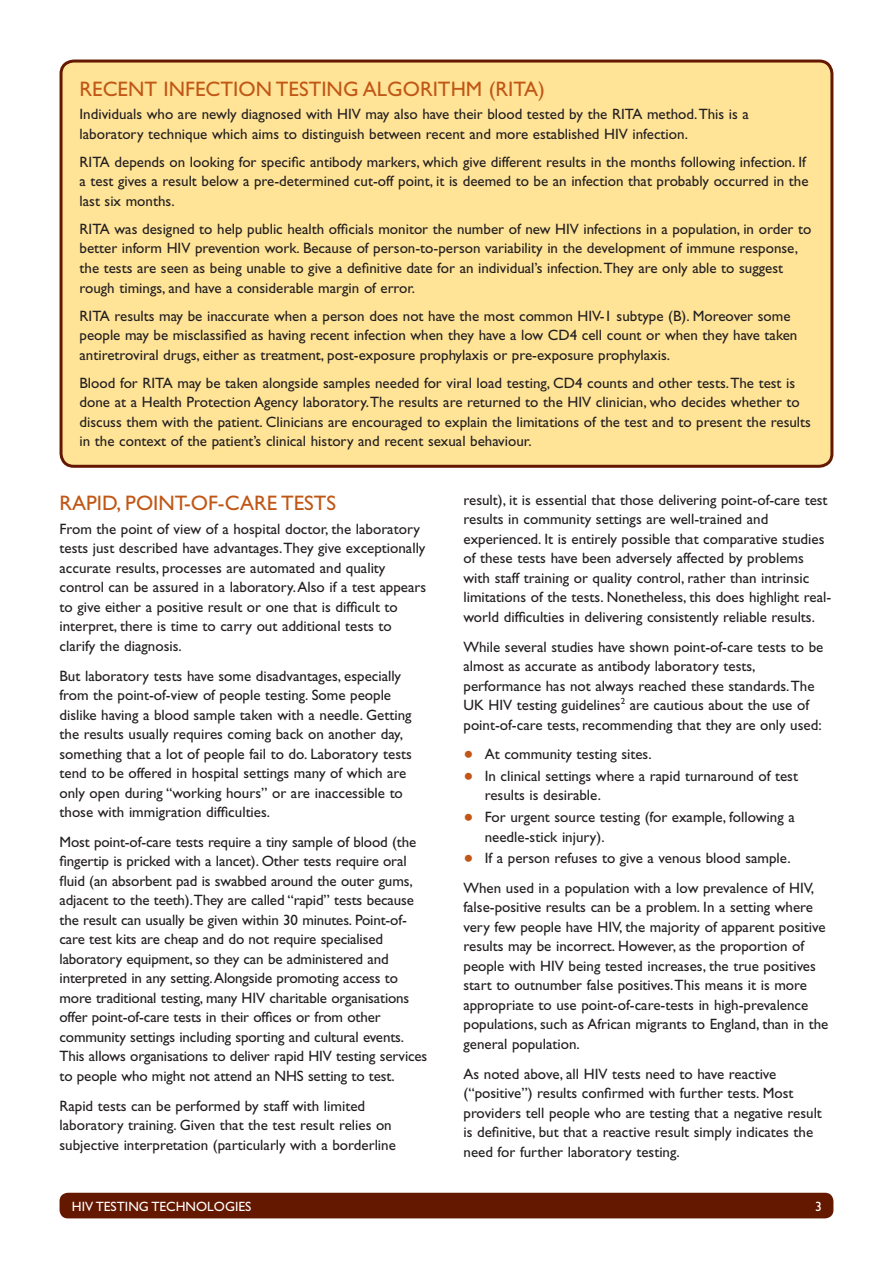
<style>
.page{position:relative;width:893px;height:1263px;background:#fff}
.page>*{position:absolute;margin:0;border:0;box-sizing:border-box;transform-origin:0 0}
._3_subhead{font:21px "Gill Sans";color:#c15716}
._1_body{font:15px/19.5px "Gill Sans";color:#231f20}
._2x_body_bullet_clos{font:15px/19.5px "Gill Sans";color:#231f20}
._2_body_bullet{font:15px "Gill Sans";color:#231f20}
.t1{font:13.5px "Gill Sans";color:#fff}
.s1{font-size:28.5px;color:#c15716}
</style>
<div class="page">
<div style="left:60px;top:1193px;width:773px;height:25px;background:#641800;border-radius:9px"></div>
<div style="left:61px;top:61px;width:771px;height:405px;background:#ffe497;border-radius:13px"></div>
<div style="left:60px;top:60px;width:773px;height:408px;border:3px solid #641800;border-radius:13px"></div>
<p class="_3_subhead" style="left:80px;top:77px;width:467px">RECENT INFECTION TESTING ALGORITHM (RITA)</p>
<p class="_1_body" style="left:80px;top:105px;width:671px">Individuals who are newly diagnosed with HIV may also have their blood tested by the RITA method. This is a laboratory technique which aims to distinguish between recent and more established HIV infection.</p>
<p class="_1_body" style="left:80px;top:152px;width:730px">RITA depends on looking for specific antibody markers, which give different results in the months following infection. If a test gives a result below a pre-determined cut-off point, it is deemed to be an infection that probably occurred in the last six months.</p>
<p class="_1_body" style="left:80px;top:219px;width:733px">RITA was designed to help public health officials monitor the number of new HIV infections in a population, in order to better inform HIV prevention work. Because of person-to-person variability in the development of immune response, the tests are seen as being unable to give a definitive date for an individual’s infection. They are only able to suggest rough timings, and have a considerable margin of error.</p>
<p class="_1_body" style="left:80px;top:306px;width:719px">RITA results may be inaccurate when a person does not have the most common HIV-1 subtype (B). Moreover some people may be misclassified as having recent infection when they have a low CD4 cell count or when they have taken antiretroviral drugs, either as treatment, post-exposure prophylaxis or pre-exposure prophylaxis.</p>
<p class="_1_body" style="left:80px;top:373px;width:733px">Blood for RITA may be taken alongside samples needed for viral load testing, CD4 counts and other tests. The test is done at a Health Protection Agency laboratory. The results are returned to the HIV clinician, who decides whether to discuss them with the patient. Clinicians are encouraged to explain the limitations of the test and to present the results in the context of the patient’s clinical history and recent sexual behaviour.</p>
<p class="_3_subhead" style="left:60px;top:491px;width:278px">RAPID, POINT-OF-CARE TESTS</p>
<p class="_1_body" style="left:60px;top:519px;width:368px">From the point of view of a hospital doctor, the laboratory tests just described have advantages. They give exceptionally accurate results, processes are automated and quality control can be assured in a laboratory. Also if a test appears to give either a positive result or one that is difficult to interpret, there is time to carry out additional tests to clarify the diagnosis.</p>
<p class="_1_body" style="left:60px;top:666px;width:354px">But laboratory tests have some disadvantages, especially from the point-of-view of people testing. Some people dislike having a blood sample taken with a needle. Getting the results usually requires coming back on another day, something that a lot of people fail to do. Laboratory tests tend to be offered in hospital settings many of which are only open during “working hours” or are inaccessible to those with immigration difficulties.</p>
<p class="_1_body" style="left:60px;top:832px;width:369px">Most point-of-care tests require a tiny sample of blood (the fingertip is pricked with a lancet). Other tests require oral fluid (an absorbent pad is swabbed around the outer gums, adjacent to the teeth). They are called “rapid” tests because the result can usually be given within 30 minutes. Point-of&shy;care test kits are cheap and do not require specialised laboratory equipment, so they can be administered and interpreted in any setting. Alongside promoting access to more traditional testing, many HIV charitable organisations offer point-of-care tests in their offices or from other community settings including sporting and cultural events.<br>This allows organisations to deliver rapid HIV testing services to people who might not attend an NHS setting to test.</p>
<p class="_1_body" style="left:60px;top:1096px;width:338px">Rapid tests can be performed by staff with limited laboratory training. Given that the test result relies on subjective interpretation (particularly with a borderline</p>
<p class="_1_body" style="left:463px;top:490px;width:369px">result), it is essential that those delivering point-of-care test results in community settings are well-trained and experienced. It is entirely possible that comparative studies of these tests have been adversely affected by problems with staff training or quality control, rather than intrinsic limitations of the tests. Nonetheless, this does highlight real&shy;world difficulties in delivering consistently reliable results.</p>
<p class="_1_body" style="left:463px;top:637px;width:361px">While several studies have shown point-of-care tests to be almost as accurate as antibody laboratory tests, performance has not always reached these standards. The UK HIV testing guidelines<sup>2</sup> are cautious about the use of point-of-care tests, recommending that they are only used:</p>
<p class="_2x_body_bullet_clos" style="left:463px;top:744px;width:190px"><span class="s1">•</span> At community testing sites.</p>
<p class="_2x_body_bullet_clos" style="left:485px;top:766px;width:315px;text-indent:-21px"><span class="s1">•</span> In clinical settings where a rapid turnaround of test results is desirable.</p>
<p class="_2x_body_bullet_clos" style="left:485px;top:807px;width:312px;text-indent:-21px"><span class="s1">•</span> For urgent source testing (for example, following a needle-stick injury).</p>
<p class="_2_body_bullet" style="left:463px;top:849px;width:329px"><span class="s1">•</span> If a person refuses to give a venous blood sample.</p>
<p class="_1_body" style="left:463px;top:878px;width:366px">When used in a population with a low prevalence of HIV, false-positive results can be a problem. In a setting where very few people have HIV, the majority of apparent positive results may be incorrect. However, as the proportion of people with HIV being tested increases, the true positives start to outnumber false positives. This means it is more appropriate to use point-of-care-tests in high-prevalence populations, such as African migrants to England, than in the general population.</p>
<p class="_1_body" style="left:463px;top:1064px;width:360px">As noted above, all HIV tests need to have reactive (“positive”) results confirmed with further tests. Most providers tell people who are testing that a negative result is definitive, but that a reactive result simply indicates the need for further laboratory testing.</p>
<p class="t1" style="left:72px;top:1198px;width:181px">HIV TESTING TECHNOLOGIES</p>
<p class="t1" style="left:815px;top:1198px;width:8px">3</p>
</div>
